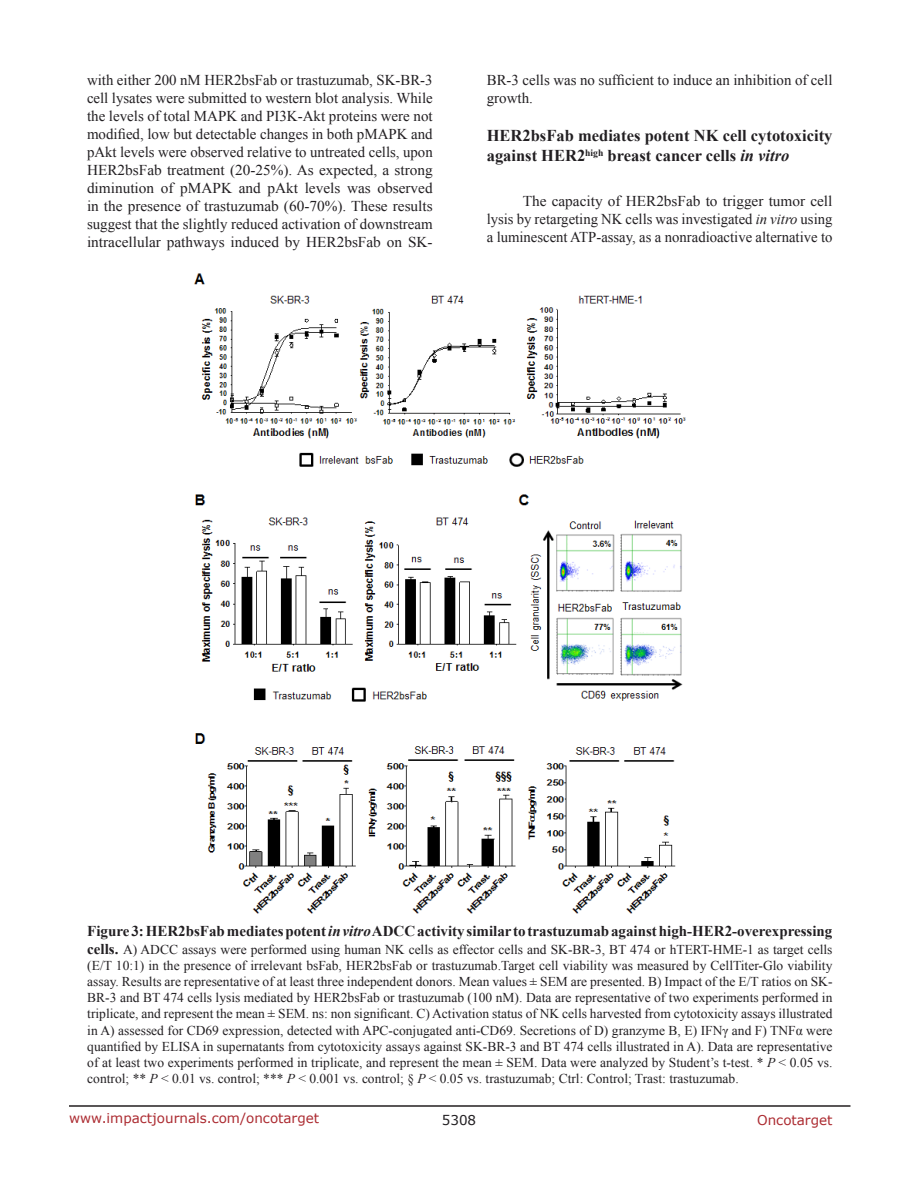
<style>
.page{position:relative;width:918px;height:1188px;background:#fff}
.page>*{position:absolute;margin:0;border:0;box-sizing:border-box;transform-origin:0 0}
.SubHeading{font:700 16.5px/19.8px "Times New Roman";color:#221f22}
.BodyText{font:15px/18px "Times New Roman";color:#221f22;text-align:justify}
.FigureText{font:700 15px "Times New Roman";color:#221f22}
.FigureText-2{font:13.5px/16.2px "Times New Roman";color:#221f22;text-align:justify}
.t1{font:13.5px "Verdana";color:#ac2b31}
.t2{font:13.5px "Verdana";color:#221f22}
.s1{font-style:italic}
.s2{font-weight:700;font-size:15px}
</style>
<div class="page">
<hr style="left:69px;top:1105px;width:781px;height:2px;background:#231f20">
<img style="left:194px;top:273px;width:492px;height:641px">
<p class="BodyText" style="left:87px;top:71px;width:347px">with either 200 nM HER2bsFab or trastuzumab, SK-BR-3 cell lysates were submitted to western blot analysis. While the levels of total MAPK and PI3K-Akt proteins were not modified, low but detectable changes in both pMAPK and pAkt levels were observed relative to untreated cells, upon HER2bsFab treatment (20-25%). As expected, a strong diminution of pMAPK and pAkt levels was observed in the presence of trastuzumab (60-70%). These results suggest that the slightly reduced activation of downstream intracellular pathways induced by HER2bsFab on SK-</p>
<p class="BodyText" style="left:487px;top:71px;width:347px">BR-3 cells was no sufficient to induce an inhibition of cell growth.</p>
<p class="SubHeading" style="left:487px;top:125px;width:347px">HER2bsFab mediates potent NK cell cytotoxicity against HER2<sup>high</sup> breast cancer cells <span class="s1">in vitro</span></p>
<p class="BodyText" style="left:487px;top:192px;width:347px;text-indent:36px">The capacity of HER2bsFab to trigger tumor cell lysis by retargeting NK cells was investigated <span class="s1">in vitro</span> using a luminescent ATP-assay, as a nonradioactive alternative to</p>
<p class="FigureText" style="left:87px;top:920px;width:747px">Figure 3: HER2bsFab mediates potent <span class="s1">in vitro</span> ADCC activity similar to trastuzumab against high-HER2-overexpressing</p>
<p class="FigureText-2" style="left:87px;top:941px;width:747px"><span class="s2">cells.</span> A) ADCC assays were performed using human NK cells as effector cells and SK-BR-3, BT 474 or hTERT-HME-1 as target cells (E/T 10:1) in the presence of irrelevant bsFab, HER2bsFab or trastuzumab.Target cell viability was measured by CellTiter-Glo viability assay. Results are representative of at least three independent donors. Mean values ± SEM are presented. B) Impact of the E/T ratios on SK-BR-3 and BT 474 cells lysis mediated by HER2bsFab or trastuzumab (100 nM). Data are representative of two experiments performed in triplicate, and represent the mean ± SEM. ns: non significant. C) Activation status of NK cells harvested from cytotoxicity assays illustrated in A) assessed for CD69 expression, detected with APC-conjugated anti-CD69. Secretions of D) granzyme B, E) IFNγ and F) TNFα were quantified by ELISA in supernatants from cytotoxicity assays against SK-BR-3 and BT 474 cells illustrated in A). Data are representative of at least two experiments performed in triplicate, and represent the mean ± SEM. Data were analyzed by Student’s t-test. * <span class="s1">P</span> &lt; 0.05 vs. control; ** <span class="s1">P</span> &lt; 0.01 vs. control; *** <span class="s1">P</span> &lt; 0.001 vs. control; § <span class="s1">P</span> &lt; 0.05 vs. trastuzumab; Ctrl: Control; Trast: trastuzumab.</p>
<p class="t1" style="left:69px;top:1109px;width:252px">www.impactjournals.com/oncotarget</p>
<p class="t2" style="left:442px;top:1111px;width:36px">5308</p>
<p class="t1" style="left:757px;top:1111px;width:77px">Oncotarget</p>
</div>
